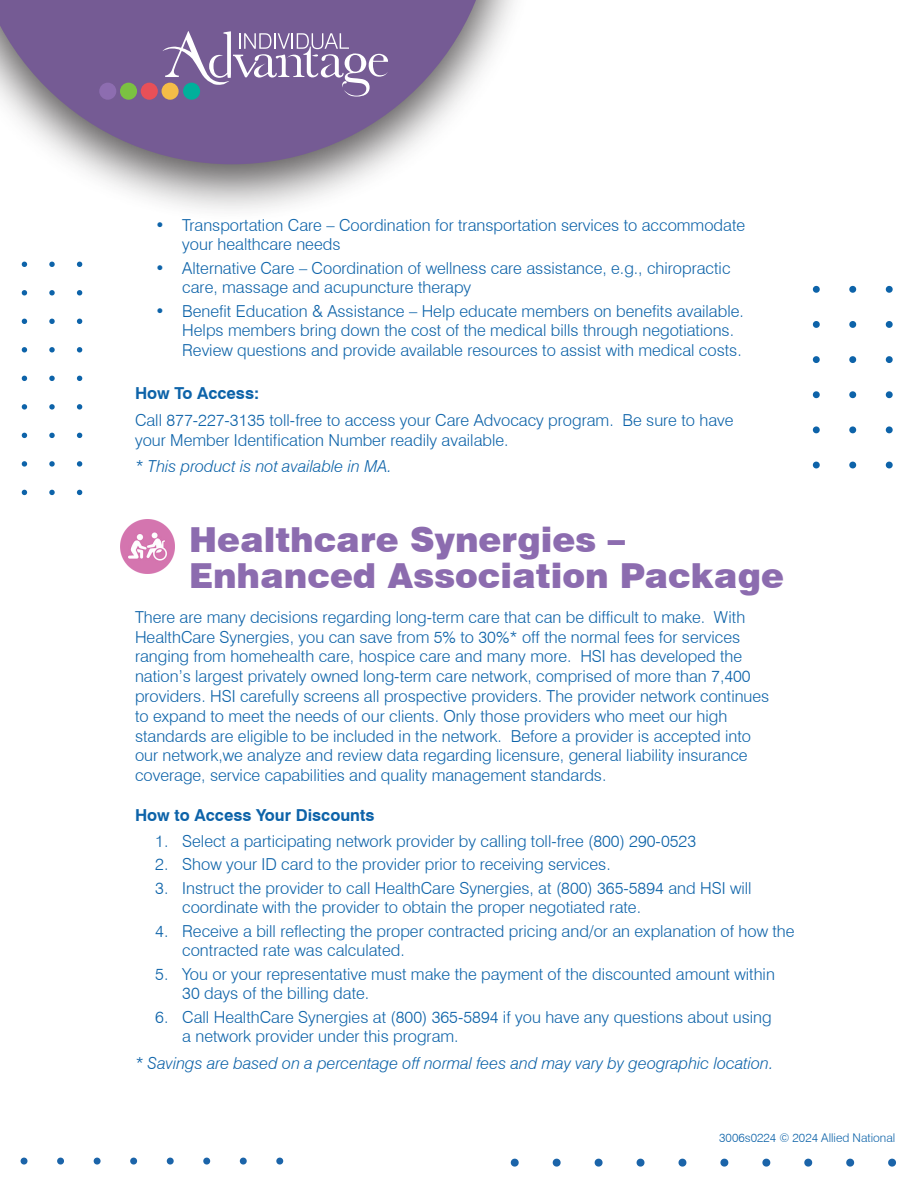
<style>
.page{position:relative;width:918px;height:1188px;background:#fff}
.page>*{position:absolute;margin:0;border:0;box-sizing:border-box;transform-origin:0 0}
.t1{font:900 34.5px/36px "Swiss 721 BT";color:#8c6caf}
.t2{font:300 16.5px/19.8px "Swiss 721 BT";color:#0d63a9}
.t3{font:italic 300 16.5px "Swiss 721 BT";color:#0d63a9}
.t4{font:700 16.5px "Swiss 721 BT";color:#0d63a9}
.t5{font:300 12px "Swiss 721 BT";color:#0d63a9}
</style>
<div class="page">
<svg style="left:77px;top:490px;width:5px;height:5px"></svg>
<svg style="left:77px;top:461px;width:5px;height:6px"></svg>
<svg style="left:77px;top:433px;width:5px;height:5px"></svg>
<svg style="left:77px;top:404px;width:5px;height:6px"></svg>
<svg style="left:77px;top:376px;width:5px;height:5px"></svg>
<svg style="left:77px;top:347px;width:5px;height:6px"></svg>
<svg style="left:77px;top:319px;width:5px;height:5px"></svg>
<svg style="left:77px;top:290px;width:5px;height:5px"></svg>
<svg style="left:77px;top:262px;width:5px;height:5px"></svg>
<svg style="left:49px;top:490px;width:6px;height:5px"></svg>
<svg style="left:49px;top:461px;width:6px;height:6px"></svg>
<svg style="left:49px;top:433px;width:6px;height:5px"></svg>
<svg style="left:49px;top:404px;width:6px;height:6px"></svg>
<svg style="left:49px;top:376px;width:6px;height:5px"></svg>
<svg style="left:49px;top:347px;width:6px;height:5px"></svg>
<svg style="left:49px;top:319px;width:6px;height:5px"></svg>
<svg style="left:49px;top:290px;width:6px;height:5px"></svg>
<svg style="left:49px;top:262px;width:6px;height:5px"></svg>
<svg style="left:22px;top:490px;width:5px;height:5px"></svg>
<svg style="left:22px;top:461px;width:5px;height:6px"></svg>
<svg style="left:22px;top:433px;width:5px;height:5px"></svg>
<svg style="left:22px;top:404px;width:5px;height:6px"></svg>
<svg style="left:22px;top:376px;width:5px;height:5px"></svg>
<svg style="left:22px;top:347px;width:5px;height:5px"></svg>
<svg style="left:22px;top:319px;width:5px;height:5px"></svg>
<svg style="left:22px;top:290px;width:5px;height:5px"></svg>
<svg style="left:22px;top:262px;width:5px;height:5px"></svg>
<svg style="left:813px;top:286px;width:7px;height:7px"></svg>
<svg style="left:849px;top:286px;width:7px;height:7px"></svg>
<svg style="left:886px;top:286px;width:7px;height:7px"></svg>
<svg style="left:813px;top:321px;width:7px;height:7px"></svg>
<svg style="left:849px;top:321px;width:7px;height:7px"></svg>
<svg style="left:886px;top:321px;width:7px;height:7px"></svg>
<svg style="left:813px;top:356px;width:7px;height:7px"></svg>
<svg style="left:849px;top:356px;width:7px;height:7px"></svg>
<svg style="left:886px;top:356px;width:7px;height:7px"></svg>
<svg style="left:813px;top:391px;width:7px;height:7px"></svg>
<svg style="left:849px;top:391px;width:7px;height:7px"></svg>
<svg style="left:886px;top:391px;width:7px;height:7px"></svg>
<svg style="left:813px;top:426px;width:7px;height:7px"></svg>
<svg style="left:849px;top:426px;width:7px;height:7px"></svg>
<svg style="left:886px;top:426px;width:7px;height:7px"></svg>
<svg style="left:813px;top:462px;width:7px;height:6px"></svg>
<svg style="left:849px;top:462px;width:7px;height:6px"></svg>
<svg style="left:886px;top:462px;width:7px;height:6px"></svg>
<svg style="left:20px;top:1157px;width:263px;height:8px"></svg>
<svg style="left:511px;top:1158px;width:385px;height:9px"></svg>
<div style="left:0;top:0;width:540px;height:222px;background:#231f20;opacity:.75"></div>
<svg style="left:0;top:0;width:495px;height:164px;background:#9686a9"></svg>
<svg style="left:99px;top:31px;width:289px;height:69px;background:#88739f"></svg>
<img style="left:120px;top:519px;width:54px;height:54px">
<p class="t2" style="left:182px;top:215px;width:565px;text-indent:-27px">• Transportation Care – Coordination for transportation services to accommodate your healthcare needs</p>
<p class="t2" style="left:182px;top:258px;width:550px;text-indent:-27px">• Alternative Care – Coordination of wellness care assistance, e.g., chiropractic care, massage and acupuncture therapy</p>
<p class="t2" style="left:182px;top:301px;width:563px;text-indent:-27px">• Benefit Education &amp; Assistance – Help educate members on benefits available.<br>Helps members bring down the cost of the medical bills through negotiations.<br>Review questions and provide available resources to assist with medical costs.</p>
<p class="t4" style="left:135px;top:383px;width:126px">How To Access:</p>
<p class="t2" style="left:135px;top:410px;width:600px">Call 877-227-3135 toll-free to access your Care Advocacy program. Be sure to have your Member Identification Number readily available.</p>
<p class="t3" style="left:135px;top:456px;width:258px">* This product is not available in MA.</p>
<p class="t1" style="left:189px;top:522px;width:597px">Healthcare Synergies –<br>Enhanced Association Package</p>
<p class="t2" style="left:135px;top:607px;width:636px">There are many decisions regarding long-term care that can be difficult to make. With HealthCare Synergies, you can save from 5% to 30%* off the normal fees for services ranging from homehealth care, hospice care and many more. HSI has developed the nation’s largest privately owned long-term care network, comprised of more than 7,400 providers. HSI carefully screens all prospective providers. The provider network continues to expand to meet the needs of our clients. Only those providers who meet our high standards are eligible to be included in the network. Before a provider is accepted into our network,we analyze and review data regarding licensure, general liability insurance coverage, service capabilities and quality management standards.</p>
<p class="t4" style="left:135px;top:805px;width:241px">How to Access Your Discounts</p>
<p class="t2" style="left:155px;top:831px;width:542px">1. Select a participating network provider by calling toll-free (800) 290-0523</p>
<p class="t2" style="left:155px;top:855px;width:457px">2. Show your ID card to the provider prior to receiving services.</p>
<p class="t2" style="left:182px;top:878px;width:571px;text-indent:-27px">3. Instruct the provider to call HealthCare Synergies, at (800) 365-5894 and HSI will coordinate with the provider to obtain the proper negotiated rate.</p>
<p class="t2" style="left:182px;top:921px;width:614px;text-indent:-27px">4. Receive a bill reflecting the proper contracted pricing and/or an explanation of how the contracted rate was calculated.</p>
<p class="t2" style="left:182px;top:964px;width:594px;text-indent:-27px">5. You or your representative must make the payment of the discounted amount within<br>30 days of the billing date.</p>
<p class="t2" style="left:182px;top:1007px;width:591px;text-indent:-27px">6. Call HealthCare Synergies at (800) 365-5894 if you have any questions about using a network provider under this program.</p>
<p class="t3" style="left:135px;top:1053px;width:640px">* Savings are based on a percentage off normal fees and may vary by geographic location.</p>
<p class="t5" style="left:719px;top:1130px;width:178px">3006s0224 © 2024 Allied National</p>
</div>
